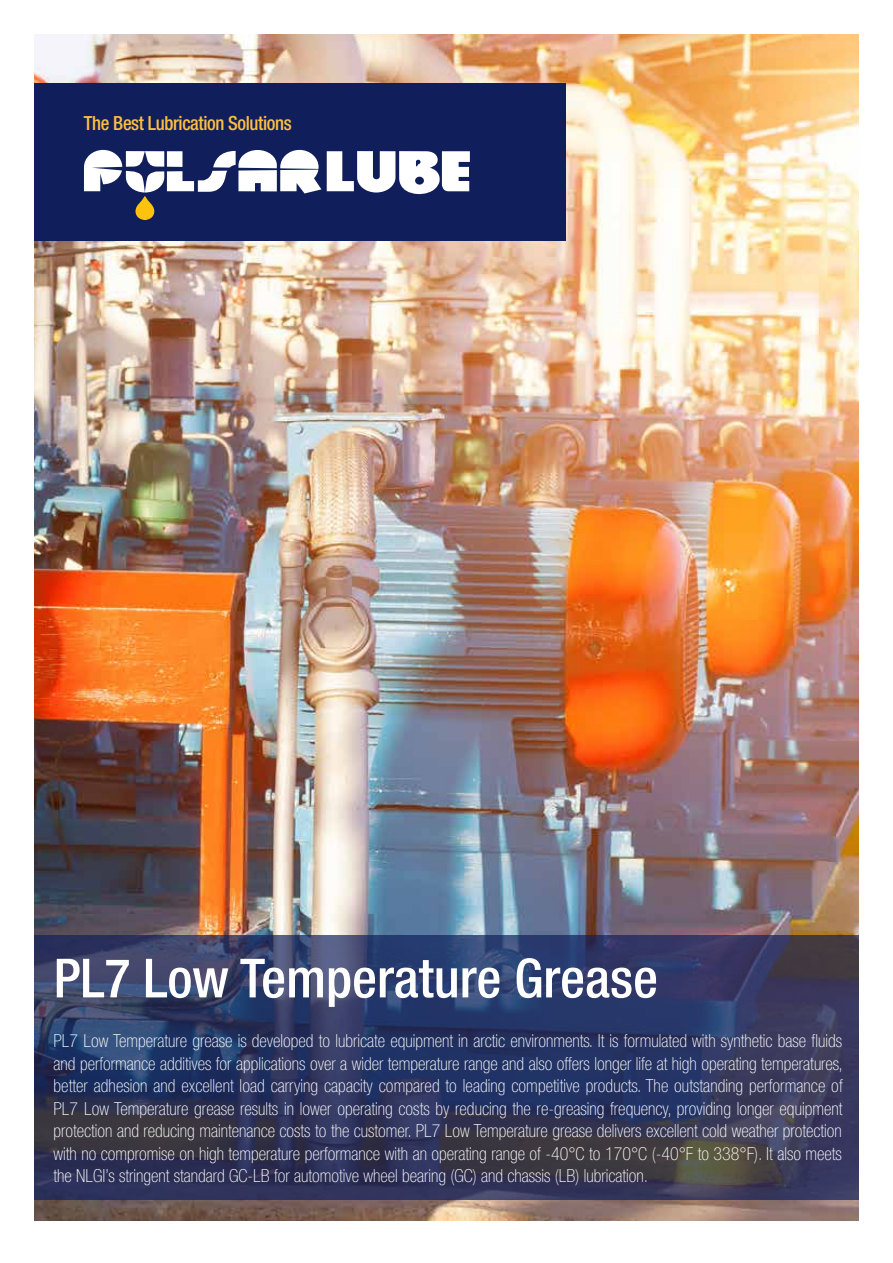
<style>
.page{position:relative;width:893px;height:1263px;background:#fff}
.page>*{position:absolute;margin:0;border:0;box-sizing:border-box;transform-origin:0 0}
.t1{font:500 condensed 54px "Helvetica Neue LT Std";color:#fff}
.t2{font:500 condensed 19.5px "Helvetica Neue LT Std";letter-spacing:-.02em;color:#febf40;scale:.96 1}
.t3{font:100 condensed 18px/22.5px "Helvetica Neue LT Std";color:#fff;text-align:justify}
</style>
<div class="page">
<img style="left:34px;top:34px;width:825px;height:1186px">
<div style="left:34px;top:83px;width:532px;height:157px;background:#101f5b"></div>
<svg style="left:34px;top:935px;width:825px;height:265px;background:#31395e"></svg>
<svg style="left:84px;top:150px;width:237px;height:70px"></svg>
<svg style="left:327px;top:151px;width:143px;height:43px"></svg>
<p class="t2" style="left:84px;top:111px;width:218px">The Best Lubrication Solutions</p>
<h1 class="t1" style="left:54px;top:946px;width:606px">PL7 Low Temperature Grease</h1>
<p class="t3" style="left:54px;top:1030px;width:791px">PL7 Low Temperature grease is developed to lubricate equipment in arctic environments. It is formulated with synthetic base fluids and performance additives for applications over a wider temperature range and also offers longer life at high operating temperatures, better adhesion and excellent load carrying capacity compared to leading competitive products. The outstanding performance of PL7 Low Temperature grease results in lower operating costs by reducing the re-greasing frequency, providing longer equipment protection and reducing maintenance costs to the customer. PL7 Low Temperature grease delivers excellent cold weather protection with no compromise on high temperature performance with an operating range of -40°C to 170°C (-40°F to 338°F). It also meets the NLGI’s stringent standard GC-LB for automotive wheel bearing (GC) and chassis (LB) lubrication.</p>
</div>
